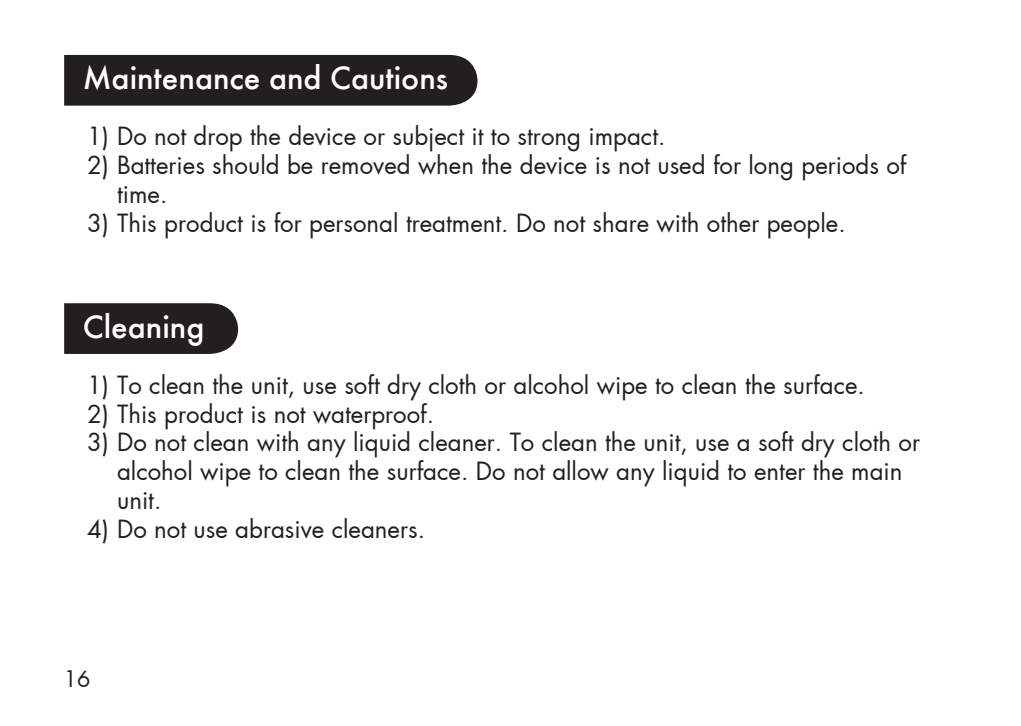
<style>
.page{position:relative;width:1021px;height:726px;background:#fff}
.page>*{position:absolute;margin:0;border:0;box-sizing:border-box;transform-origin:0 0}
.t1{font:500 34px "Futura TEE";color:#fff}
.t2{font:24px/28.8px "Futura LT Book";color:#231f20}
.t3{font:22px "Futura LT Book";color:#231f20}
</style>
<div class="page">
<div style="left:64px;top:55px;width:413px;height:51px;background:#231f20"></div>
<svg style="left:64px;top:303px;width:174px;height:51px"></svg>
<h1 class="t1" style="left:83px;top:58px;width:367px">Maintenance and Cautions</h1>
<p class="t2" style="left:87px;top:122px;width:579px">1) Do not drop the device or subject it to strong impact.</p>
<p class="t2" style="left:117px;top:151px;width:791px;text-indent:-30px">2) Batteries should be removed when the device is not used for long periods of time.</p>
<p class="t2" style="left:87px;top:209px;width:760px">3) This product is for personal treatment. Do not share with other people.</p>
<h1 class="t1" style="left:83px;top:306px;width:123px">Cleaning</h1>
<p class="t2" style="left:87px;top:371px;width:779px">1) To clean the unit, use soft dry cloth or alcohol wipe to clean the surface.</p>
<p class="t2" style="left:87px;top:399px;width:348px">2) This product is not waterproof.</p>
<p class="t2" style="left:117px;top:428px;width:804px;text-indent:-30px">3) Do not clean with any liquid cleaner. To clean the unit, use a soft dry cloth or alcohol wipe to clean the surface. Do not allow any liquid to enter the main unit.</p>
<p class="t2" style="left:87px;top:515px;width:339px">4) Do not use abrasive cleaners.</p>
<p class="t3" style="left:64px;top:664px;width:28px">16</p>
</div>
